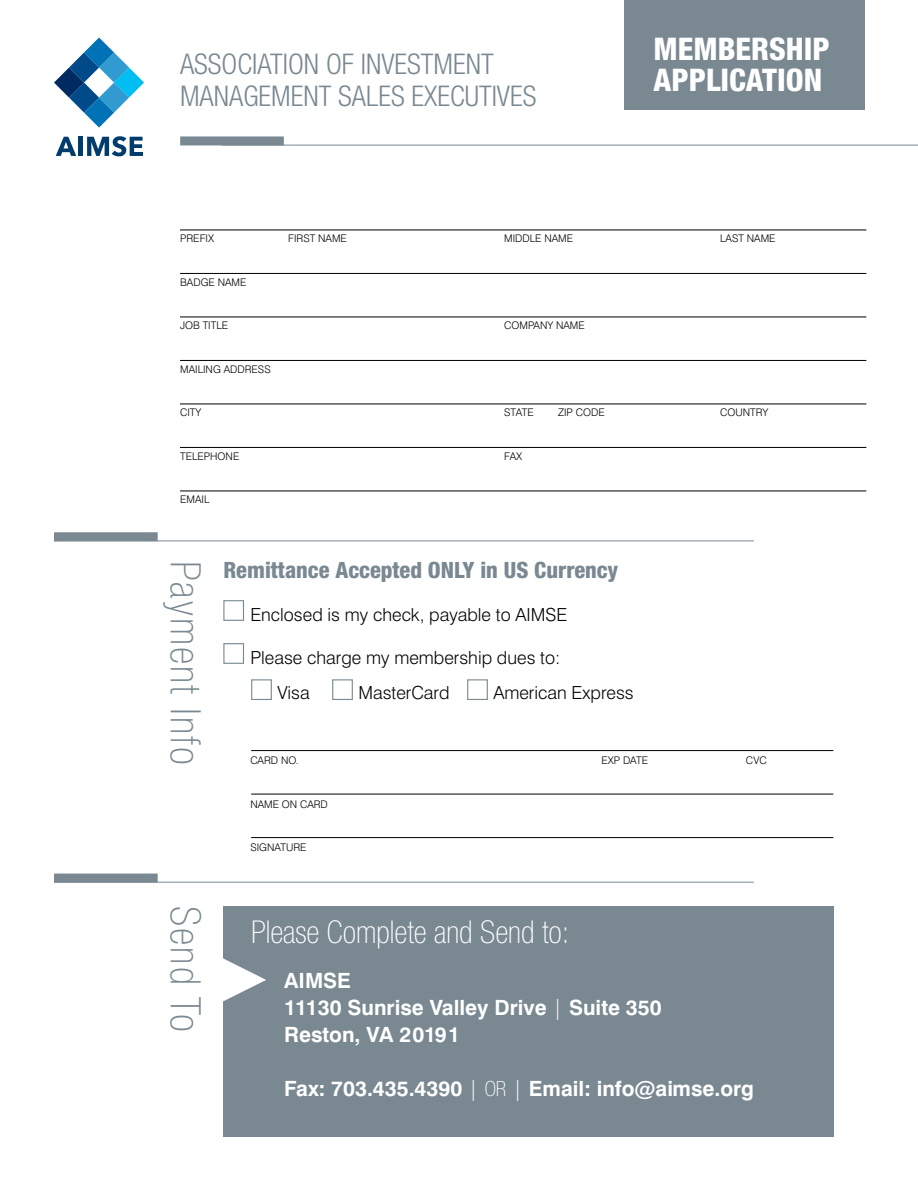
<style>
.page{position:relative;width:918px;height:1188px;background:#fff}
.page>*{position:absolute;margin:0;border:0;box-sizing:border-box;transform-origin:0 0}
.t1{font:700 64.5px "Arial";color:#fff}
.t2{font:100 condensed 42px "Helvetica Neue LT Std";letter-spacing:.05em;color:#798891}
.t3{font:100 condensed 31.5px "Helvetica Neue LT Std";color:#fff}
.t4{font:800 condensed 31.2px/31.2px "Helvetica Neue LT Std";color:#fff}
.t5{font:300 condensed 28.5px/31.2px "Helvetica Neue LT Std";color:#798891}
.t6{font:800 condensed 22.5px "Helvetica Neue LT Std";color:#798891}
.t7{font:700 21px/27px "Swiss 721 BT";color:#fff}
.t8{font:300 18px/35.1px "Swiss 721 BT";color:#000}
.t9{font:300 10.5px "Swiss 721 BT";color:#000}
.s1{font-weight:300;font-stretch:condensed}
.s2{font-family:"Helvetica Neue LT Std";font-weight:100;font-stretch:condensed}
</style>
<div class="page">
<div style="left:223px;top:906px;width:611px;height:231px;background:#798891"></div>
<div style="left:223px;top:600px;width:21px;height:21px;border:1px solid #798891"></div>
<div style="left:251px;top:679px;width:21px;height:21px;border:1px solid #798891"></div>
<div style="left:223px;top:643px;width:21px;height:21px;border:1px solid #798891"></div>
<div style="left:467px;top:679px;width:21px;height:21px;border:1px solid #798891"></div>
<div style="left:332px;top:679px;width:21px;height:21px;border:1px solid #798891"></div>
<hr style="left:180px;top:230px;width:686px;height:1px;background:#000">
<hr style="left:180px;top:273px;width:686px;height:1px;background:#000">
<hr style="left:180px;top:317px;width:686px;height:1px;background:#000">
<hr style="left:180px;top:360px;width:686px;height:1px;background:#000">
<hr style="left:180px;top:404px;width:686px;height:1px;background:#000">
<hr style="left:180px;top:447px;width:686px;height:1px;background:#000">
<hr style="left:180px;top:491px;width:686px;height:1px;background:#000">
<hr style="left:251px;top:750px;width:582px;height:1px;background:#000">
<hr style="left:251px;top:794px;width:582px;height:1px;background:#000">
<hr style="left:251px;top:837px;width:582px;height:1px;background:#000">
<hr style="left:54px;top:541px;width:700px;height:1px;background:#798891">
<div style="left:54px;top:532px;width:104px;height:9px;background:#798891"></div>
<hr style="left:54px;top:882px;width:700px;height:1px;background:#798891">
<div style="left:54px;top:874px;width:104px;height:9px;background:#798891"></div>
<div style="left:624px;top:0;width:241px;height:110px;background:#798891"></div>
<hr style="left:222px;top:145px;width:696px;height:1px;background:#798891">
<div style="left:180px;top:136px;width:104px;height:9px;background:#798891"></div>
<svg style="left:54px;top:38px;width:90px;height:90px"></svg>
<svg style="left:56px;top:137px;width:20px;height:19px"></svg>
<div style="left:78px;top:137px;width:5px;height:19px;background:#003d6d"></div>
<svg style="left:87px;top:136px;width:56px;height:20px"></svg>
<h3 class="t5" style="left:180px;top:48px;width:358px">ASSOCIATION OF INVESTMENT<br>MANAGEMENT SALES EXECUTIVES</h3>
<h3 class="t4" style="left:654px;top:33px;width:178px">MEMBERSHIP<br>APPLICATION</h3>
<p class="t9" style="left:180px;top:232px;width:36px">PREFIX</p>
<p class="t9" style="left:288px;top:232px;width:60px">FIRST NAME</p>
<p class="t9" style="left:504px;top:232px;width:71px">MIDDLE NAME</p>
<p class="t9" style="left:720px;top:232px;width:57px">LAST NAME</p>
<p class="t9" style="left:180px;top:275px;width:68px">BADGE NAME</p>
<p class="t9" style="left:180px;top:319px;width:49px">JOB TITLE</p>
<p class="t9" style="left:504px;top:319px;width:82px">COMPANY NAME</p>
<p class="t9" style="left:180px;top:362px;width:92px">MAILING ADDRESS</p>
<p class="t9" style="left:180px;top:406px;width:23px">CITY</p>
<p class="t9" style="left:504px;top:406px;width:31px">STATE</p>
<p class="t9" style="left:558px;top:406px;width:48px">ZIP CODE</p>
<p class="t9" style="left:720px;top:406px;width:50px">COUNTRY</p>
<p class="t9" style="left:180px;top:449px;width:61px">TELEPHONE</p>
<p class="t9" style="left:504px;top:449px;width:20px">FAX</p>
<p class="t9" style="left:180px;top:493px;width:31px">EMAIL</p>
<h2 class="t2" style="left:209px;top:561px;width:205px;rotate:90deg">Payment Info</h2>
<h3 class="t6" style="left:223px;top:556px;width:396px">Remittance Accepted ONLY in US Currency</h3>
<h3 class="t8" style="left:250px;top:597px;width:318px">Enclosed is my check, payable to AIMSE</h3>
<h3 class="t8" style="left:277px;top:640px;width:285px;text-indent:-27px">Please charge my membership dues to:<br>Visa</h3>
<h3 class="t8" style="left:358px;top:675px;width:93px">MasterCard</h3>
<h3 class="t8" style="left:493px;top:675px;width:142px">American Express</h3>
<p class="t9" style="left:250px;top:754px;width:50px">CARD NO.</p>
<p class="t9" style="left:601px;top:754px;width:48px">EXP DATE</p>
<p class="t9" style="left:746px;top:754px;width:23px">CVC</p>
<p class="t9" style="left:250px;top:798px;width:79px">NAME ON CARD</p>
<p class="t9" style="left:250px;top:841px;width:58px">SIGNATURE</p>
<h2 class="t2" style="left:209px;top:906px;width:127px;rotate:90deg">Send To</h2>
<h3 class="t3" style="left:251px;top:914px;width:320px">Please Complete and Send to:</h3>
<h3 class="t7" style="left:284px;top:966px;width:379px">AIMSE<br>11130 Sunrise Valley Drive <span class="s1">|</span> Suite 350<br>Reston, VA 20191</h3>
<h3 class="t7" style="left:284px;top:1074px;width:471px">Fax: 703.435.4390 <span class="s1">|</span> <span class="s2">OR</span> <span class="s1">|</span> Email: info@aimse.org</h3>
<h1 class="t1" style="left:211px;top:936px;width:65px">►</h1>
</div>
